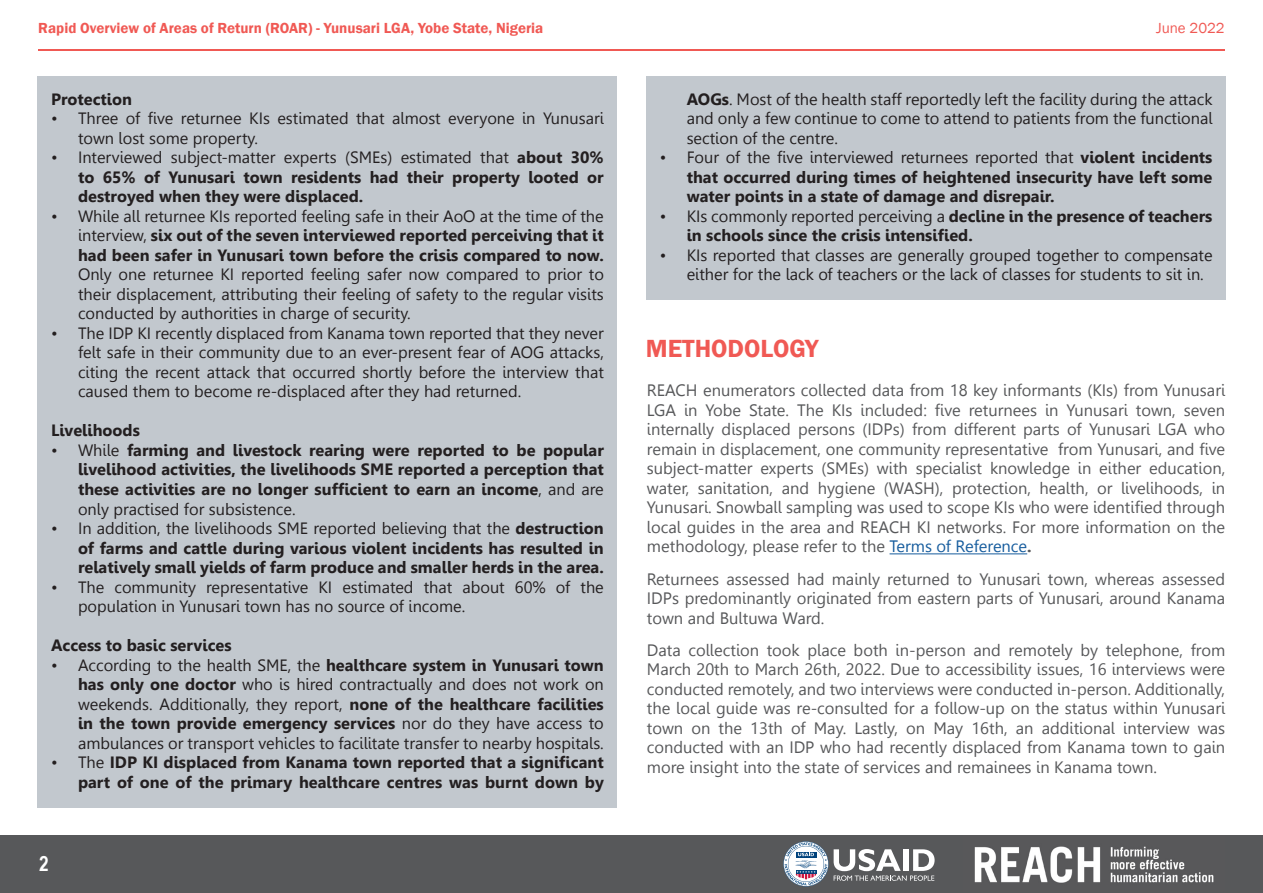
<style>
.page{position:relative;width:1263px;height:893px;background:#fff}
.page>*{position:absolute;margin:0;border:0;box-sizing:border-box;transform-origin:0 0}
.REACH_section_title{font:600 25.5px "Franklin Gothic";color:#f05954}
.t1{font:700 21px "Arial Narrow";color:#fff}
.Section{font:16.5px/19.5px "Leelawadee";color:#57585a;text-align:justify}
.t2{font:16.35px/19.5px "Leelawadee";color:#231f20;text-align:justify}
.PieChart1{font:700 16.35px/19.5px "Leelawadee";color:#231f20;text-align:justify}
.t3{font:600 15px "Franklin Gothic";color:#f05954}
.t4{font:15px "Franklin Gothic";color:#f05954}
.s1{font-weight:400}
.s2{font-weight:700}
.s3{color:#175d9e}
</style>
<div class="page">
<hr style="left:38px;top:49px;width:1187px;height:2px;background:#f05954">
<div style="left:0;top:836px;width:1263px;height:57px;background:#57585a"></div>
<img style="left:974px;top:846px;width:240px;height:37px">
<svg style="left:834px;top:849px;width:100px;height:32px"></svg>
<svg style="left:783px;top:841px;width:45px;height:45px"></svg>
<div style="left:37px;top:77px;width:580px;height:731px;background:#c2c8ce"></div>
<div style="left:646px;top:77px;width:579px;height:223px;background:#c2c8ce"></div>
<hr style="left:889px;top:553px;width:138px;height:1px;background:#175d9e">
<p class="t3" style="left:38px;top:19px;width:507px">Rapid Overview of Areas of Return (ROAR) - Yunusari LGA, Yobe State, Nigeria</p>
<p class="t4" style="left:1156px;top:19px;width:70px">June 2022</p>
<p class="PieChart1" style="left:51px;top:90px;width:83px">Protection</p>
<p class="t2" style="left:78px;top:109px;width:527px;text-indent:-27px">• Three of five returnee KIs estimated that almost everyone in Yunusari town lost some property.</p>
<p class="PieChart1" style="left:78px;top:148px;width:527px;text-indent:-27px"><span class="s1">• Interviewed subject-matter experts (SMEs) estimated that</span> about 30% to 65% of Yunusari town residents had their property looted or destroyed when they were displaced.</p>
<p class="t2" style="left:78px;top:207px;width:527px;text-indent:-27px">• While all returnee KIs reported feeling safe in their AoO at the time of the interview, <span class="s2">six out of the seven interviewed reported perceiving that it had been safer in Yunusari town before the crisis compared to now.<br></span>Only one returnee KI reported feeling safer now compared to prior to their displacement, attributing their feeling of safety to the regular visits conducted by authorities in charge of security.</p>
<p class="t2" style="left:78px;top:324px;width:527px;text-indent:-27px">• The IDP KI recently displaced from Kanama town reported that they never felt safe in their community due to an ever-present fear of AOG attacks, citing the recent attack that occurred shortly before the interview that caused them to become re-displaced after they had returned.</p>
<p class="PieChart1" style="left:51px;top:421px;width:90px">Livelihoods</p>
<p class="PieChart1" style="left:78px;top:441px;width:527px;text-indent:-27px"><span class="s1">• While</span> farming and livestock rearing were reported to be popular livelihood activities, the livelihoods SME reported a perception that these activities are no longer sufficient to earn an income<span class="s1">, and are only practised for subsistence.</span></p>
<p class="PieChart1" style="left:78px;top:519px;width:527px;text-indent:-27px"><span class="s1">• In addition, the livelihoods SME reported believing that the</span> destruction of farms and cattle during various violent incidents has resulted in relatively small yields of farm produce and smaller herds in the area.</p>
<p class="t2" style="left:78px;top:577px;width:527px;text-indent:-27px">• The community representative KI estimated that about 60% of the population in Yunusari town has no source of income.</p>
<p class="PieChart1" style="left:51px;top:636px;width:182px">Access to basic services</p>
<p class="t2" style="left:78px;top:655px;width:527px;text-indent:-27px">• According to the health SME, the <span class="s2">healthcare system in Yunusari town has only one doctor</span> who is hired contractually and does not work on weekends. Additionally, they report, <span class="s2">none of the healthcare facilities in the town provide emergency services</span> nor do they have access to ambulances or transport vehicles to facilitate transfer to nearby hospitals.</p>
<p class="PieChart1" style="left:51px;top:753px;width:554px;text-align:right"><span class="s1">• The</span> IDP KI displaced from Kanama town reported that a significant part of one of the primary healthcare centres was burnt down by</p>
<p class="t1" style="left:39px;top:847px;width:11px">2</p>
<p class="t2" style="left:687px;top:90px;width:527px"><span class="s2">AOGs</span>. Most of the health staff reportedly left the facility during the attack and only a few continue to come to attend to patients from the functional section of the centre.</p>
<p class="PieChart1" style="left:687px;top:148px;width:527px;text-indent:-27px"><span class="s1">• Four of the five interviewed returnees reported that</span> violent incidents that occurred during times of heightened insecurity have left some water points in a state of damage and disrepair.</p>
<p class="PieChart1" style="left:687px;top:207px;width:527px;text-indent:-27px"><span class="s1">• KIs commonly reported perceiving a</span> decline in the presence of teachers in schools since the crisis intensified.</p>
<p class="t2" style="left:687px;top:246px;width:527px;text-indent:-27px">• KIs reported that classes are generally grouped together to compensate either for the lack of teachers or the lack of classes for students to sit in.</p>
<p class="REACH_section_title" style="left:646px;top:333px;width:174px">METHODOLOGY</p>
<p class="Section" style="left:647px;top:381px;width:580px">REACH enumerators collected data from 18 key informants (KIs) from Yunusari LGA in Yobe State. The KIs included: five returnees in Yunusari town, seven internally displaced persons (IDPs) from different parts of Yunusari LGA who remain in displacement, one community representative from Yunusari, and five subject-matter experts (SMEs) with specialist knowledge in either education, water, sanitation, and hygiene (WASH), protection, health, or livelihoods, in Yunusari. Snowball sampling was used to scope KIs who were identified through local guides in the area and REACH KI networks. For more information on the methodology, please refer to the <span class="s3">Terms of Reference</span><span class="s2">.</span></p>
<p class="Section" style="left:647px;top:569px;width:580px">Returnees assessed had mainly returned to Yunusari town, whereas assessed IDPs predominantly originated from eastern parts of Yunusari, around Kanama town and Bultuwa Ward.</p>
<p class="Section" style="left:647px;top:640px;width:580px">Data collection took place both in-person and remotely by telephone, from March 20th to March 26th, 2022. Due to accessibility issues, 16 interviews were conducted remotely, and two interviews were conducted in-person. Additionally, the local guide was re-consulted for a follow-up on the status within Yunusari town on the 13th of May. Lastly, on May 16th, an additional interview was conducted with an IDP who had recently displaced from Kanama town to gain more insight into the state of services and remainees in Kanama town.</p>
</div>
